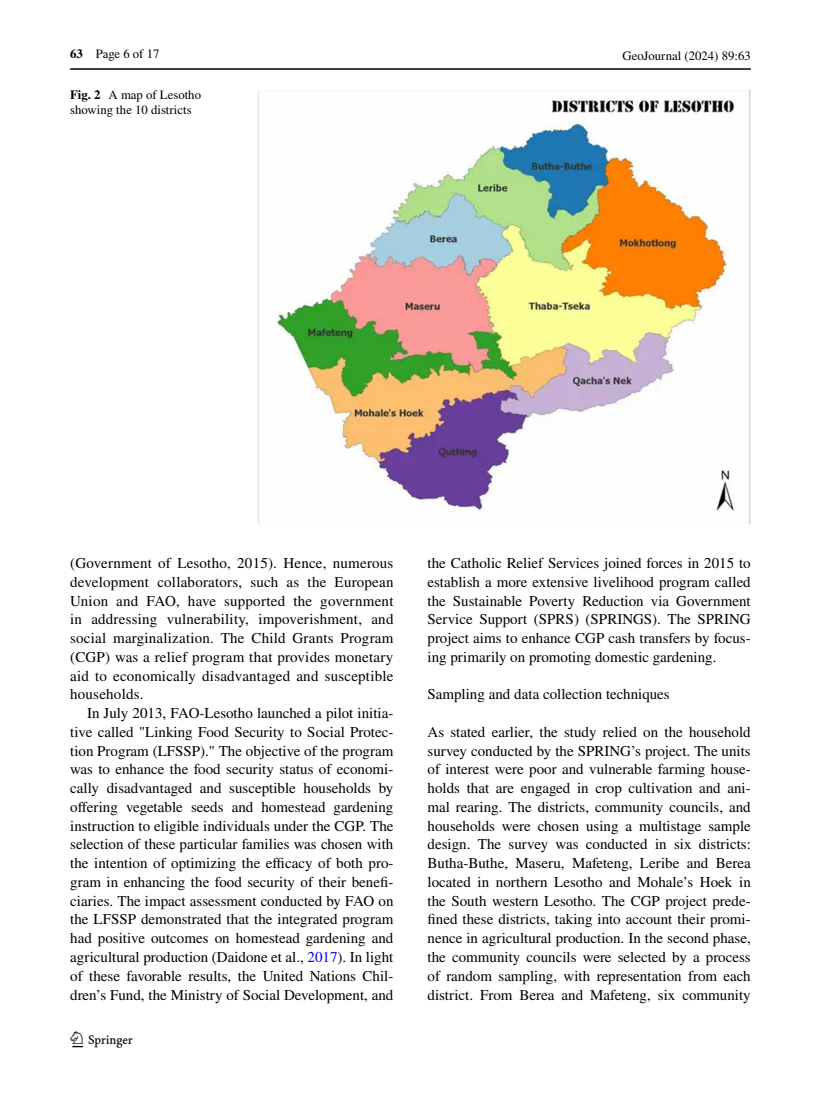
<style>
.page{position:relative;width:821px;height:1106px;background:#fff}
.page>*{position:absolute;margin:0;border:0;box-sizing:border-box;transform-origin:0 0}
.t1{font:22.5px "Springnew Regular 2";color:#000}
.t2{font:15px/18.8px "STIX";color:#000;text-align:justify}
.t3{font:12.75px/15px "STIX";color:#000}
.s1{font-weight:700}
.s2{color:#00f}
</style>
<div class="page">
<hr style="left:70px;top:68px;width:680px;height:2px;background:#000">
<img style="left:257px;top:89px;width:493px;height:435px">
<p class="t3" style="left:70px;top:47px;width:91px"><span class="s1">63</span> Page 6 of 17</p>
<p class="t3" style="left:70px;top:88px;width:132px"><span class="s1">Fig. 2</span> A map of Lesotho showing the 10 districts</p>
<p class="t3" style="left:622px;top:49px;width:130px">GeoJournal (2024) 89:63</p>
<p class="t2" style="left:70px;top:554px;width:325px">(Government of Lesotho, 2015). Hence, numerous development collaborators, such as the European Union and FAO, have supported the government in addressing vulnerability, impoverishment, and social marginalization. The Child Grants Program (CGP) was a relief program that provides monetary aid to economically disadvantaged and susceptible households.</p>
<p class="t2" style="left:70px;top:704px;width:325px;text-indent:17px">In July 2013, FAO-Lesotho launched a pilot initia&shy;tive called "Linking Food Security to Social Protec&shy;tion Program (LFSSP)." The objective of the program was to enhance the food security status of economi&shy;cally disadvantaged and susceptible households by offering vegetable seeds and homestead gardening instruction to eligible individuals under the CGP. The selection of these particular families was chosen with the intention of optimizing the efficacy of both pro&shy;gram in enhancing the food security of their benefi&shy;ciaries. The impact assessment conducted by FAO on the LFSSP demonstrated that the integrated program had positive outcomes on homestead gardening and agricultural production (Daidone et al., <span class="s2">2017</span>). In light of these favorable results, the United Nations Chil&shy;dren’s Fund, the Ministry of Social Development, and</p>
<h1 class="t1" style="left:72px;top:1031px;width:62px">1 3</h1>
<p class="t2" style="left:427px;top:554px;width:325px">the Catholic Relief Services joined forces in 2015 to establish a more extensive livelihood program called the Sustainable Poverty Reduction via Government Service Support (SPRS) (SPRINGS). The SPRING project aims to enhance CGP cash transfers by focus&shy;ing primarily on promoting domestic gardening.</p>
<p class="t2" style="left:427px;top:686px;width:244px">Sampling and data collection techniques</p>
<p class="t2" style="left:427px;top:723px;width:325px">As stated earlier, the study relied on the household survey conducted by the SPRING’s project. The units of interest were poor and vulnerable farming house&shy;holds that are engaged in crop cultivation and ani&shy;mal rearing. The districts, community councils, and households were chosen using a multistage sample design. The survey was conducted in six districts:<br>Butha-Buthe, Maseru, Mafeteng, Leribe and Berea located in northern Lesotho and Mohale’s Hoek in the South western Lesotho. The CGP project prede&shy;fined these districts, taking into account their promi&shy;nence in agricultural production. In the second phase, the community councils were selected by a process of random sampling, with representation from each district. From Berea and Mafeteng, six community</p>
</div>
